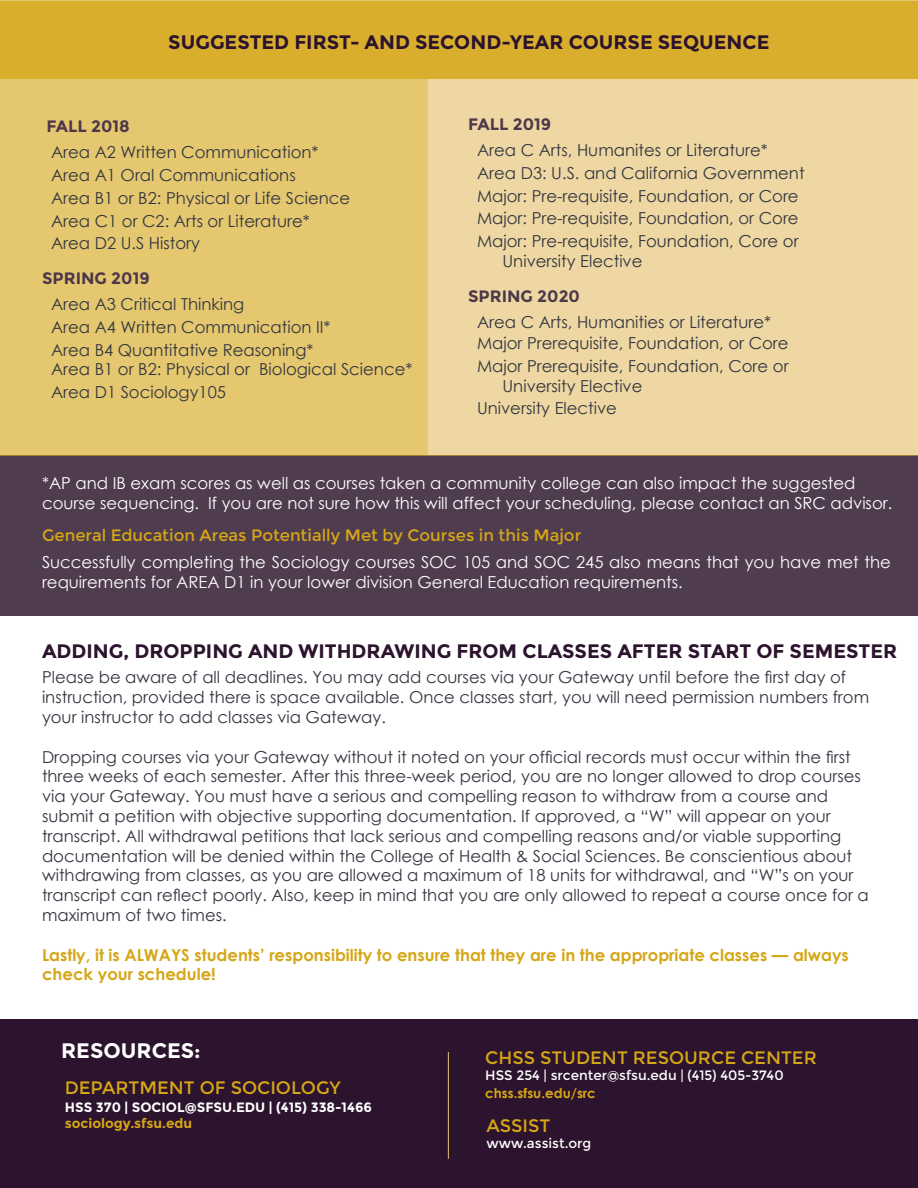
<style>
.page{position:relative;width:918px;height:1188px;background:#fff}
.page>*{position:absolute;margin:0;border:0;box-sizing:border-box;transform-origin:0 0}
.Prereq_titles{font:700 21px "Montserrat";color:#fff}
.Policy_title{font:700 19.5px "Montserrat";color:#2c132e}
.Content_Titles{font:18px "Montserrat";color:#d5a616}
.Body_Content{font:16.5px/19.8px "Century Gothic";color:#323640}
.Sequence_text{font:16.5px/19.8px "Century Gothic";color:#323640}
.sequencetitles{font:16.5px/19.8px "Century Gothic";color:#323640}
.Prereq_footnote{font:16.5px/19.8px "Century Gothic";color:#fff}
.SRC_Description{font:16.5px/19.8px "Century Gothic";color:#fff}
.Body_Content-2{font:700 16.5px/19.8px "Century Gothic";color:#d5a616}
.GE_TITLE{font:16.5px "Montserrat";color:#d5a616}
.sequencetitles-2{font:700 16.5px "Montserrat";color:#4c374b}
.Sequence_text-2{font:700 16.5px "Montserrat";color:#4c374b}
.Content_Titles-2{font:13.5px "Montserrat";color:#fff}
.Content_Titles-3{font:700 13.5px "Montserrat";color:#fff}
.Content_Titles-4{font:700 13.5px "Montserrat";color:#d5a616}
.Content_Titles-5{font:700 13.5px "Century Gothic";color:#d5a616}
</style>
<div class="page">
<div style="left:0;top:455px;width:918px;height:160px;background:#503c4f"></div>
<div style="left:0;top:0;width:918px;height:455px;background:#e4c76e"></div>
<div style="left:428px;top:79px;width:490px;height:376px;background:#eed7a2"></div>
<div style="left:0;top:1020px;width:918px;height:168px;background:#2c132e"></div>
<hr style="left:448px;top:1052px;width:1px;height:107px;background:#e6c575">
<div style="left:0;top:2px;width:918px;height:77px;background:#d8ae2c"></div>
<p class="Policy_title" style="left:168px;top:31px;width:603px">SUGGESTED FIRST- AND SECOND-YEAR COURSE SEQUENCE</p>
<p class="sequencetitles-2" style="left:46px;top:117px;width:85px">FALL 2018</p>
<p class="Sequence_text" style="left:51px;top:142px;width:269px">Area A2 Written Communication*</p>
<p class="Sequence_text" style="left:51px;top:165px;width:246px">Area A1 Oral Communications</p>
<p class="Sequence_text" style="left:51px;top:188px;width:301px">Area B1 or B2: Physical or Life Science</p>
<p class="Sequence_text" style="left:51px;top:211px;width:260px">Area C1 or C2: Arts or Literature*</p>
<p class="Sequence_text" style="left:51px;top:233px;width:151px">Area D2 U.S History</p>
<p class="Sequence_text-2" style="left:42px;top:269px;width:109px">SPRING 2019</p>
<p class="Sequence_text" style="left:51px;top:294px;width:195px">Area A3 Critical Thinking</p>
<p class="Sequence_text" style="left:51px;top:317px;width:281px">Area A4 Written Communication II*</p>
<p class="Sequence_text" style="left:51px;top:340px;width:363px">Area B4 Quantitative Reasoning*<br>Area B1 or B2: Physical or Biological Science*</p>
<p class="Sequence_text" style="left:51px;top:382px;width:177px">Area D1 Sociology105</p>
<p class="sequencetitles-2" style="left:468px;top:115px;width:85px">FALL 2019</p>
<p class="sequencetitles" style="left:477px;top:140px;width:292px">Area C Arts, Humanites or Literature*</p>
<p class="sequencetitles" style="left:477px;top:163px;width:329px">Area D3: U.S. and California Government</p>
<p class="sequencetitles" style="left:477px;top:186px;width:323px">Major: Pre-requisite, Foundation, or Core</p>
<p class="sequencetitles" style="left:477px;top:208px;width:323px">Major: Pre-requisite, Foundation, or Core</p>
<p class="sequencetitles" style="left:502px;top:231px;width:298px;text-indent:-26px">Major: Pre-requisite, Foundation, Core or<br>University Elective</p>
<p class="sequencetitles-2" style="left:468px;top:286px;width:114px">SPRING 2020</p>
<p class="sequencetitles" style="left:477px;top:312px;width:296px">Area C Arts, Humanities or Literature*</p>
<p class="Sequence_text" style="left:477px;top:333px;width:313px">Major Prerequisite, Foundation, or Core</p>
<p class="Sequence_text" style="left:502px;top:356px;width:288px;text-indent:-26px">Major Prerequisite, Foundation, Core or<br>University Elective</p>
<p class="Sequence_text" style="left:477px;top:398px;width:142px">University Elective</p>
<p class="Prereq_footnote" style="left:42px;top:473px;width:852px">*AP and IB exam scores as well as courses taken a community college can also impact the suggested course sequencing. If you are not sure how this will affect your scheduling, please contact an SRC advisor.</p>
<p class="GE_TITLE" style="left:42px;top:526px;width:541px">General Education Areas Potentially Met by Courses in this Major</p>
<p class="SRC_Description" style="left:42px;top:552px;width:851px">Successfully completing the Sociology courses SOC 105 and SOC 245 also means that you have met the requirements for AREA D1 in your lower division General Education requirements.</p>
<p class="Policy_title" style="left:42px;top:639px;width:857px">ADDING, DROPPING AND WITHDRAWING FROM CLASSES AFTER START OF SEMESTER</p>
<p class="Body_Content" style="left:42px;top:667px;width:829px">Please be aware of all deadlines. You may add courses via your Gateway until before the first day of instruction, provided there is space available. Once classes start, you will need permission numbers from your instructor to add classes via Gateway.</p>
<p class="Body_Content" style="left:42px;top:747px;width:828px">Dropping courses via your Gateway without it noted on your official records must occur within the first three weeks of each semester. After this three-week period, you are no longer allowed to drop courses via your Gateway. You must have a serious and compelling reason to withdraw from a course and submit a petition with objective supporting documentation. If approved, a “W” will appear on your transcript. All withdrawal petitions that lack serious and compelling reasons and/or viable supporting documentation will be denied within the College of Health &amp; Social Sciences. Be conscientious about withdrawing from classes, as you are allowed a maximum of 18 units for withdrawal, and “W”s on your transcript can reflect poorly. Also, keep in mind that you are only allowed to repeat a course once for a maximum of two times.</p>
<p class="Body_Content-2" style="left:42px;top:944px;width:808px">Lastly, it is ALWAYS students’ responsibility to ensure that they are in the appropriate classes — always check your schedule!</p>
<p class="Prereq_titles" style="left:61px;top:1038px;width:141px">RESOURCES:</p>
<p class="Content_Titles" style="left:65px;top:1077px;width:277px">DEPARTMENT OF SOCIOLOGY</p>
<p class="Content_Titles-3" style="left:65px;top:1099px;width:309px">HSS 370 | SOCIOL@SFSU.EDU | (415) 338-1466</p>
<p class="Content_Titles-4" style="left:65px;top:1115px;width:129px">sociology.sfsu.edu</p>
<p class="Content_Titles" style="left:485px;top:1047px;width:333px">CHSS STUDENT RESOURCE CENTER</p>
<p class="Content_Titles-2" style="left:485px;top:1068px;width:300px">HSS 254 | srcenter@sfsu.edu | (415) 405-3740</p>
<p class="Content_Titles-5" style="left:485px;top:1083px;width:112px">chss.sfsu.edu/src</p>
<p class="Content_Titles" style="left:487px;top:1115px;width:65px">ASSIST</p>
<p class="Content_Titles-2" style="left:487px;top:1136px;width:106px">www.assist.org</p>
</div>
